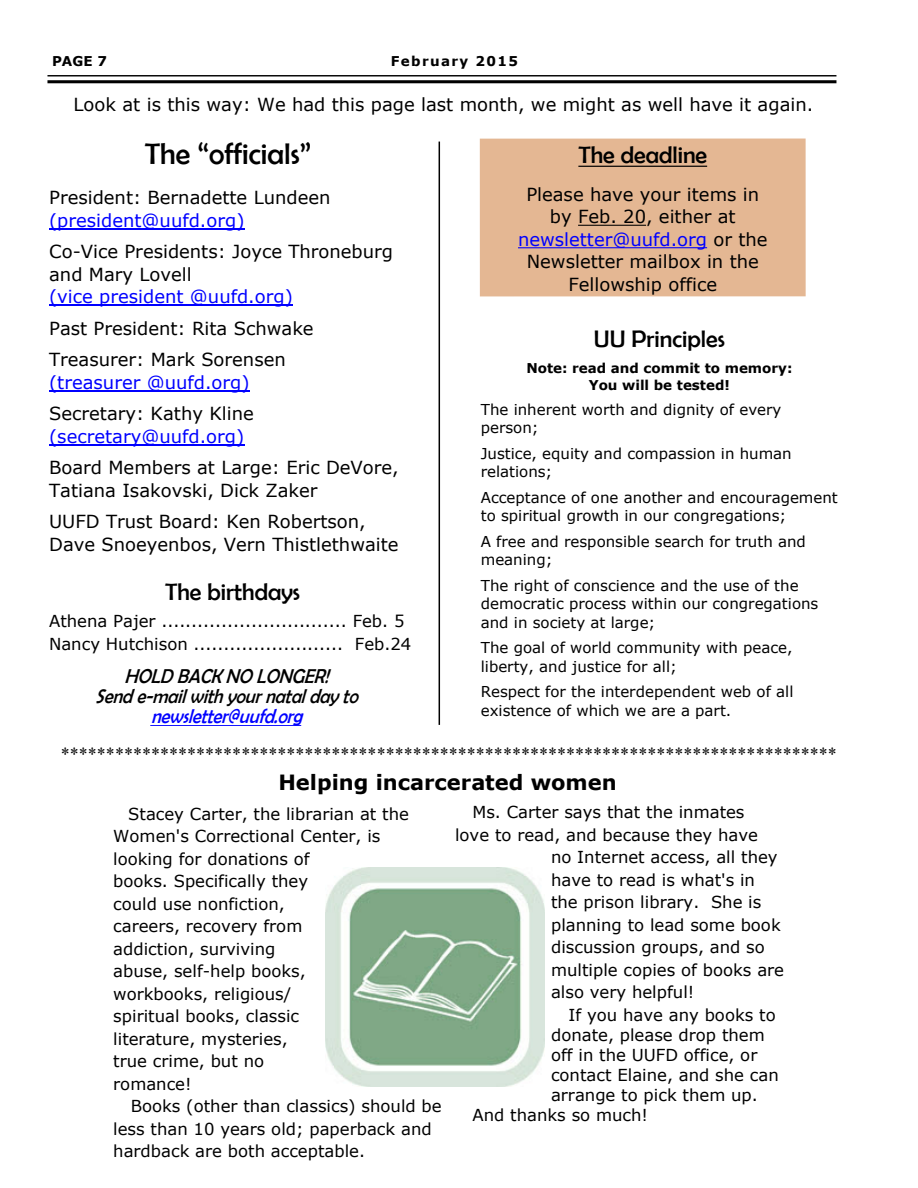
<style>
.page{position:relative;width:918px;height:1188px;background:#fff}
.page>*{position:absolute;margin:0;border:0;box-sizing:border-box;transform-origin:0 0}
.t1{font:30px "font 000000001 d 936 d 42";color:#000}
.t2{font:24px "font 000000001 d 936 d 42";color:#000}
.t3{font:21px "font 000000001 d 936 d 42";color:#000}
.t4{font:italic 20.1px/20.1px "font 000000001 d 936 d 42";color:#000;text-align:center;scale:.9 1}
.t5{font:italic 20.1px "font 000000001 d 936 d 42";color:#00f;scale:.9 1}
.t6{font:18px/22.5px "font 000000001 d 936 d 42";color:#000}
.t7{font:18px "font 000000001 d 936 d 42";color:#00f}
.t8{font:16.5px/22.5px "font 000000001 d 936 d 42";color:#000}
.t9{font:15px/18.3px "font 000000001 d 936 d 42";color:#000}
.t10{font:13.5px/16.4px "font 000000001 d 936 d 42";color:#000;text-align:center}
.t11{font:13.5px "font 000000001 d 936 d 42";letter-spacing:.1em;color:#000}
.s1{color:#00f}
</style>
<div class="page">
<svg style="left:47px;top:76px;width:789px;height:1px"></svg>
<hr style="left:47px;top:80px;width:789px;height:3px;background:#000">
<hr style="left:47px;top:75px;width:789px;height:1px;background:#000">
<hr style="left:49px;top:228px;width:196px;height:1px;background:#00f">
<hr style="left:49px;top:305px;width:244px;height:1px;background:#00f">
<hr style="left:49px;top:390px;width:201px;height:1px;background:#00f">
<hr style="left:49px;top:444px;width:195px;height:1px;background:#00f">
<div style="left:480px;top:139px;width:326px;height:157px;background:#e4b793"></div>
<hr style="left:578px;top:166px;width:129px;height:1px;background:#000">
<hr style="left:578px;top:225px;width:68px;height:1px;background:#000">
<hr style="left:518px;top:247px;width:189px;height:1px;background:#00f">
<hr style="left:439px;top:142px;width:1px;height:583px;background:#000">
<img style="left:325px;top:867px;width:220px;height:220px">
<hr style="left:150px;top:725px;width:151px;height:1px;background:#00f">
<p class="t10" style="left:52px;top:53px;width:56px">PAGE 7</p>
<p class="t11" style="left:391px;top:53px;width:129px">February 2015</p>
<p class="t6" style="left:74px;top:93px;width:741px">Look at is this way: We had this page last month, we might as well have it again.</p>
<h1 class="t1" style="left:145px;top:137px;width:168px">The “officials”</h1>
<p class="t6" style="left:49px;top:186px;width:283px">President: Bernadette Lundeen</p>
<p class="t7" style="left:49px;top:209px;width:197px">(president@uufd.org)</p>
<p class="t6" style="left:49px;top:240px;width:345px">Co-Vice Presidents: Joyce Throneburg and Mary Lovell</p>
<p class="t7" style="left:49px;top:285px;width:245px">(vice president @uufd.org)</p>
<p class="t6" style="left:49px;top:312px;width:266px;line-height:31.5px">Past President: Rita Schwake<br>Treasurer: Mark Sorensen</p>
<p class="t7" style="left:49px;top:371px;width:202px">(treasurer @uufd.org)</p>
<p class="t6" style="left:49px;top:402px;width:206px">Secretary: Kathy Kline</p>
<p class="t7" style="left:49px;top:425px;width:197px">(secretary@uufd.org)</p>
<p class="t6" style="left:49px;top:456px;width:351px">Board Members at Large: Eric DeVore,<br>Tatiana Isakovski, Dick Zaker</p>
<p class="t6" style="left:49px;top:510px;width:351px">UUFD Trust Board: Ken Robertson,<br>Dave Snoeyenbos, Vern Thistlethwaite</p>
<h2 class="t2" style="left:165px;top:578px;width:136px">The birthdays</h2>
<p class="t8" style="left:49px;top:609px;width:364px">Athena Pajer ............................... Feb. 5<br>Nancy Hutchison ......................... Feb.24</p>
<p class="t4" style="left:95px;top:666px;width:300px">HOLD BACKNO LONGER!<br>Sende-mailwithyournataldayto</p>
<p class="t5" style="left:151px;top:705px;width:176px">newsletter@uufd.org</p>
<h2 class="t2" style="left:578px;top:141px;width:130px">The deadline</h2>
<p class="t6" style="left:518px;top:182px;width:251px;text-align:center">Please have your items in by Feb. 20, either at <span class="s1">newsletter@uufd.org</span> or the<br>Newsletter mailbox in the<br>Fellowship office</p>
<h2 class="t2" style="left:594px;top:326px;width:133px">UU Principles</h2>
<p class="t10" style="left:526px;top:360px;width:268px">Note: read and commit to memory:<br>You will be tested!</p>
<p class="t9" style="left:481px;top:400px;width:302px">The inherent worth and dignity of every person;</p>
<p class="t9" style="left:481px;top:444px;width:313px">Justice, equity and compassion in human relations;</p>
<p class="t9" style="left:481px;top:488px;width:359px">Acceptance of one another and encouragement to spiritual growth in our congregations;</p>
<p class="t9" style="left:481px;top:532px;width:327px">A free and responsible search for truth and meaning;</p>
<p class="t9" style="left:481px;top:576px;width:339px">The right of conscience and the use of the democratic process within our congregations and in society at large;</p>
<p class="t9" style="left:481px;top:638px;width:313px">The goal of world community with peace, liberty, and justice for all;</p>
<p class="t9" style="left:481px;top:682px;width:314px">Respect for the interdependent web of all existence of which we are a part.</p>
<p class="t6" style="left:61px;top:743px;width:777px">**************************************************************************************</p>
<p class="t3" style="left:278px;top:769px;width:340px">Helping incarcerated women</p>
<p class="t8" style="left:113px;top:802px;width:297px;text-indent:15px">Stacey Carter, the librarian at the<br>Women's Correctional Center, is looking for donations of<br>books. Specifically they<br>could use nonfiction,<br>careers, recovery from<br>addiction, surviving<br>abuse, self-help books,<br>workbooks, religious/<br>spiritual books, classic<br>literature, mysteries,<br>true crime, but no<br>romance!</p>
<p class="t8" style="left:113px;top:1094px;width:330px;text-indent:17px">Books (other than classics) should be less than 10 years old; paperback and hardback are both acceptable.</p>
<p class="t8" style="left:472px;top:800px;width:274px">Ms. Carter says that the inmates</p>
<p class="t8" style="left:455px;top:823px;width:305px">love to read, and because they have</p>
<p class="t8" style="left:551px;top:845px;width:228px">no Internet access, all they</p>
<p class="t8" style="left:551px;top:868px;width:205px">have to read is what's in</p>
<p class="t8" style="left:551px;top:890px;width:212px">the prison library. She is</p>
<p class="t8" style="left:551px;top:913px;width:231px">planning to lead some book</p>
<p class="t8" style="left:551px;top:935px;width:215px">discussion groups, and so</p>
<p class="t8" style="left:551px;top:958px;width:235px">multiple copies of books are</p>
<p class="t8" style="left:551px;top:980px;width:145px">also very helpful!</p>
<p class="t8" style="left:568px;top:1003px;width:209px">If you have any books to</p>
<p class="t8" style="left:551px;top:1023px;width:215px">donate, please drop them</p>
<p class="t8" style="left:551px;top:1043px;width:208px">off in the UUFD office, or</p>
<p class="t8" style="left:551px;top:1063px;width:229px">contact Elaine, and she can</p>
<p class="t8" style="left:551px;top:1083px;width:208px">arrange to pick them up.</p>
<p class="t8" style="left:472px;top:1103px;width:177px">And thanks so much!</p>
</div>
